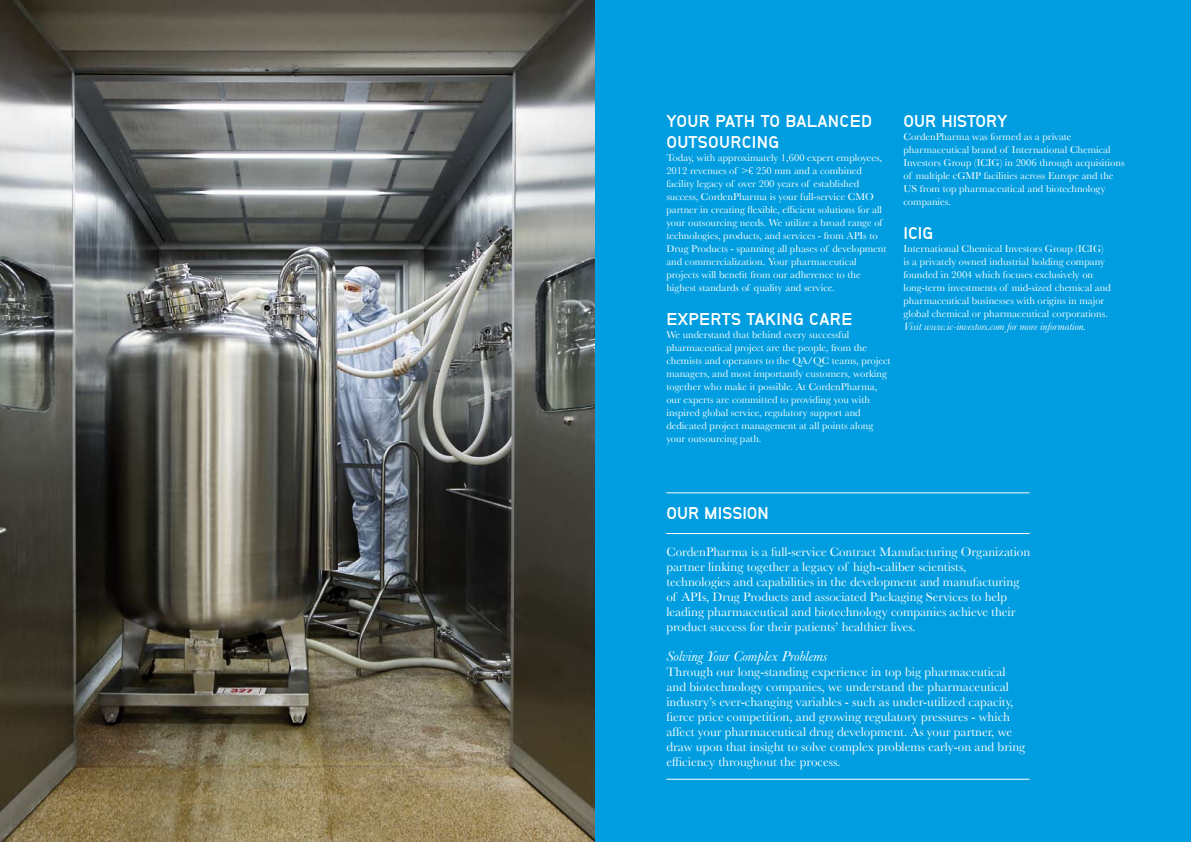
<style>
.page{position:relative;width:1191px;height:842px;background:#fff}
.page>*{position:absolute;margin:0;border:0;box-sizing:border-box;transform-origin:0 0}
.t1{font:17px/21px "Neubau Grotesk Fet";letter-spacing:.02em;color:#fff}
.t2{font:italic 15px "Baskerville";color:#fff}
.t3{font:13px/15px "Baskerville";color:#fff}
.t4{font:italic 11px "Baskerville";color:#fff}
.t5{font:10.5px/13px "Baskerville";color:#fff}
</style>
<div class="page">
<img style="left:0;top:0;width:595px;height:842px">
<div style="left:595px;top:0;width:596px;height:842px;background:#009ee0"></div>
<hr style="left:666px;top:492px;width:363px;height:1px;background:#fff">
<hr style="left:666px;top:779px;width:363px;height:1px;background:#fff">
<hr style="left:666px;top:533px;width:363px;height:1px;background:#fff">
<h1 class="t1" style="left:666px;top:110px;width:207px">YOUR PATH TO BALANCED<br>OUTSOURCING</h1>
<p class="t5" style="left:666px;top:151px;width:222px">Today, with approximately 1,600 expert employees, 2012 revenues of &gt;€ 250 mm and a combined facility legacy of over 200 years of established success, CordenPharma is your full-service CMO partner in creating flexible, efficient solutions for all your outsourcing needs. We utilize a broad range of technologies, products, and services - from APIs to Drug Products - spanning all phases of development and commercialization. Your pharmaceutical projects will benefit from our adherence to the highest standards of quality and service.</p>
<h1 class="t1" style="left:666px;top:308px;width:187px">EXPERTS TAKING CARE</h1>
<p class="t5" style="left:666px;top:328px;width:226px">We understand that behind every successful pharmaceutical project are the people, from the chemists and operators to the QA/QC teams, project managers, and most importantly customers, working together who make it possible. At CordenPharma, our experts are committed to providing you with inspired global service, regulatory support and dedicated project management at all points along your outsourcing path.</p>
<h1 class="t1" style="left:903px;top:110px;width:12px">OUR</h1>
<h1 class="t1" style="left:941px;top:110px;width:11px">HISTORY</h1>
<p class="t5" style="left:903px;top:130px;width:223px">CordenPharma was formed as a private pharmaceutical brand of International Chemical Investors Group (ICIG) in 2006 through acquisitions of multiple cGMP facilities across Europe and the US from top pharmaceutical and biotechnology companies.</p>
<h1 class="t1" style="left:903px;top:222px;width:8px">ICIG</h1>
<p class="t5" style="left:903px;top:242px;width:209px">International Chemical Investors Group (ICIG) is a privately owned industrial holding company founded in 2004 which focuses exclusively on long-term investments of mid-sized chemical and pharmaceutical businesses with origins in major global chemical or pharmaceutical corporations.</p>
<p class="t4" style="left:903px;top:320px;width:184px">Visit www.ic-investors.com for more information.</p>
<h1 class="t1" style="left:666px;top:502px;width:12px">OUR</h1>
<h1 class="t1" style="left:704px;top:502px;width:23px">MISSION</h1>
<p class="t3" style="left:666px;top:544px;width:365px">CordenPharma is a full-service Contract Manufacturing Organization partner linking together a legacy of high-caliber scientists, technologies and capabilities in the development and manufacturing of APIs, Drug Products and associated Packaging Services to help leading pharmaceutical and biotechnology companies achieve their product success for their patients’ healthier lives.</p>
<h2 class="t2" style="left:666px;top:647px;width:163px">Solving Your Complex Problems</h2>
<p class="t3" style="left:666px;top:664px;width:360px">Through our long-standing experience in top big pharmaceutical and biotechnology companies, we understand the pharmaceutical industry’s ever-changing variables - such as under-utilized capacity, fierce price competition, and growing regulatory pressures - which affect your pharmaceutical drug development. As your partner, we draw upon that insight to solve complex problems early-on and bring efficiency throughout the process.</p>
</div>
